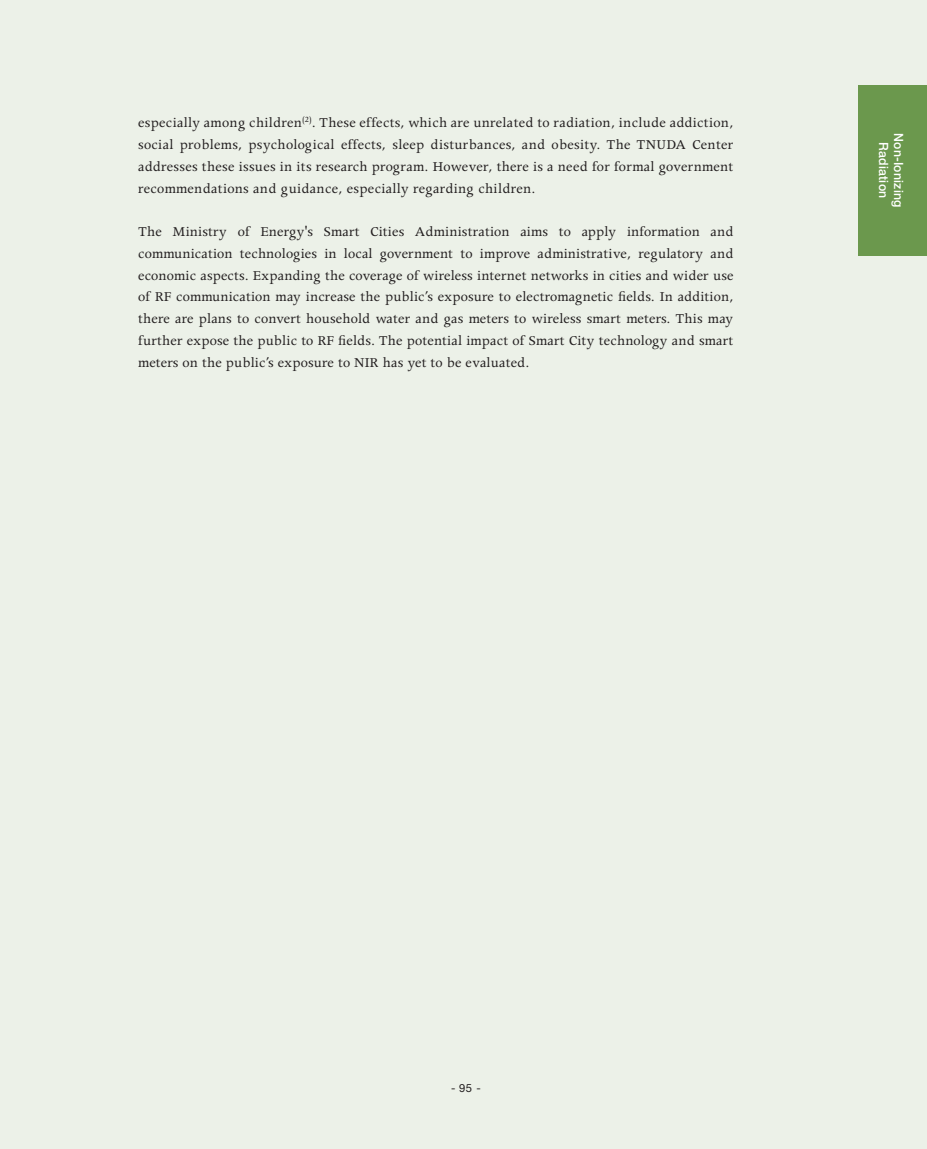
<style>
.page{position:relative;width:927px;height:1149px;background:#fff}
.page>*{position:absolute;margin:0;border:0;box-sizing:border-box;transform-origin:0 0}
.t1{font:15.3px/21.8px "Apollo";letter-spacing:.01em;color:#231f20;text-align:justify}
.t2{font:500 12.75px/15px "Helvetica Neue";letter-spacing:.02em;color:#fff;text-align:center;scale:.96 1}
.t3{font:11.25px "Helvetica Neue";color:#231f20}
</style>
<div class="page">
<div style="left:0;top:0;width:927px;height:1148px;background:#ecf1e8"></div>
<div style="left:858px;top:85px;width:69px;height:170px;background:#6b984d"></div>
<p class="t1" style="left:138px;top:112px;width:597px">especially among children<sup>(2)</sup>. These effects, which are unrelated to radiation, include addiction, social problems, psychological effects, sleep disturbances, and obesity. The TNUDA Center addresses these issues in its research program. However, there is a need for formal government recommendations and guidance, especially regarding children.</p>
<p class="t1" style="left:138px;top:221px;width:597px">The Ministry of Energy's Smart Cities Administration aims to apply information and communication technologies in local government to improve administrative, regulatory and economic aspects. Expanding the coverage of wireless internet networks in cities and wider use of RF communication may increase the public’s exposure to electromagnetic fields. In addition, there are plans to convert household water and gas meters to wireless smart meters. This may further expose the public to RF fields. The potential impact of Smart City technology and smart meters on the public’s exposure to NIR has yet to be evaluated.</p>
<p class="t2" style="left:906px;top:133px;width:79px;rotate:90deg">Non-Ionizing<br>Radiation</p>
<p class="t3" style="left:451px;top:1080px;width:31px">- 95 -</p>
</div>
